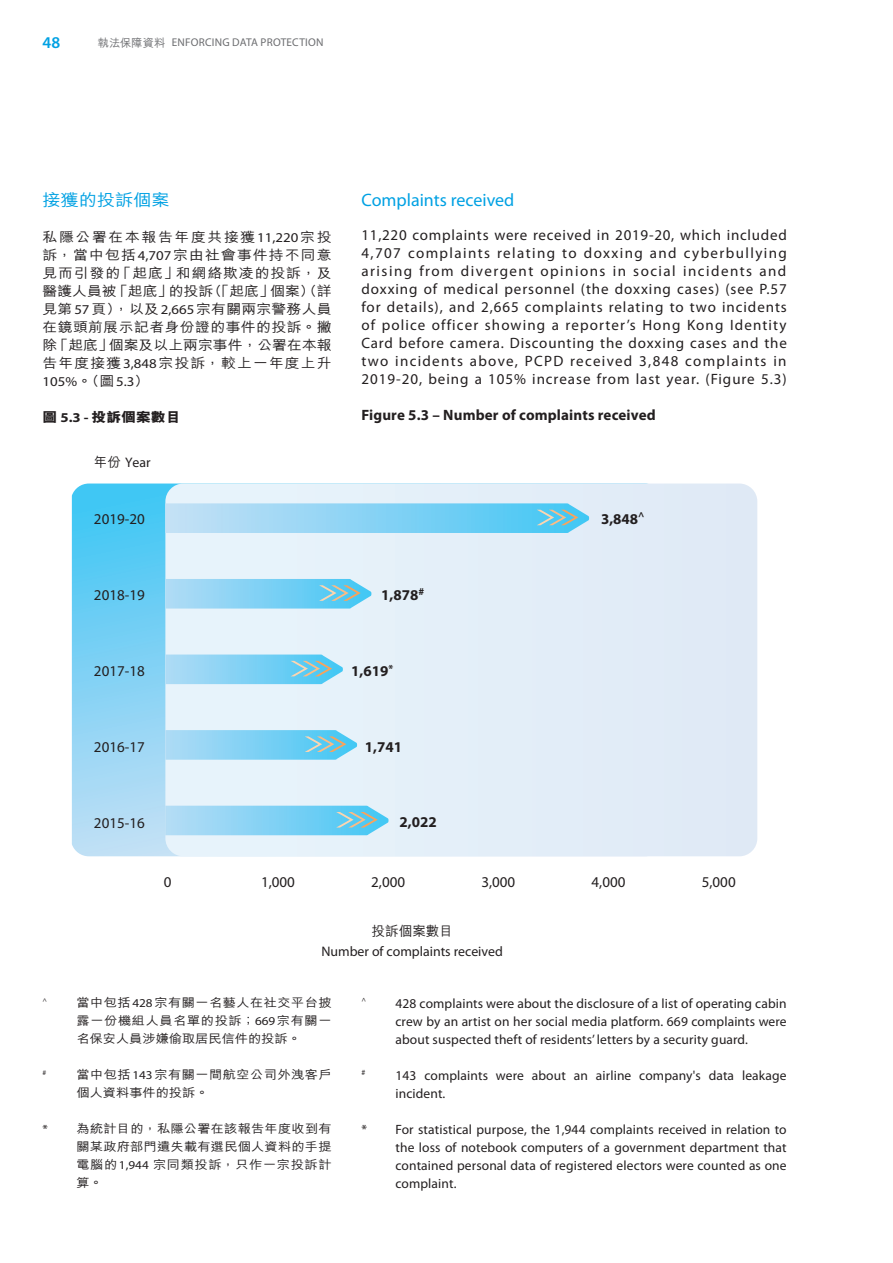
<style>
.page{position:relative;width:893px;height:1263px;background:#fff}
.page>*{position:absolute;margin:0;border:0;box-sizing:border-box;transform-origin:0 0}
.t1{font:18px "Myriad Pro";color:#00a1e3}
.t2{font:500 16.5px "M Hei HK";color:#00a1e3;scale:1.1 1}
.t3{font:600 16.5px "Myriad Pro";color:#00a1e3}
.t4{font:15px/18px "Myriad Pro";letter-spacing:.065em;color:#231f20;text-align:justify}
.t5{font:700 15px "Myriad Pro";letter-spacing:.01em;color:#231f20}
.t6{font:13.8px "Myriad Pro";color:#231f20}
.t7{font:13.5px/18px "Myriad Pro";letter-spacing:.01em;color:#231f20;text-align:justify}
.t8{font:500 13.5px/18px "M Hei HK";letter-spacing:.03em;color:#231f20;text-align:justify;scale:1.1 1}
.t9{font:13.5px "Myriad Pro";letter-spacing:.01em;color:#231f20;scale:1.1 1}
.t10{font:800 13.5px "M Hei HK";color:#231f20;scale:1.1 1}
.t11{font:500 13.5px "M Hei HK";letter-spacing:.03em;color:#231f20}
.t12{font:500 12px/18px "M Hei HK";letter-spacing:.035em;color:#231f20;text-align:justify;scale:1.1 1}
.t13{font:11.25px "Myriad Pro";letter-spacing:.02em;color:#6c6d70}
.t14{font:7.8px "Myriad Pro";color:#231f20}
.t15{font:7.05px "Myriad Pro";color:#231f20;scale:1.1 1}
.s1{font-family:"M Hei HK";font-weight:500}
.s2{font-family:"Myriad Pro";font-weight:400}
.s3{font-family:"Myriad Pro";font-weight:700}
.s4{font-family:"M Hei HK";font-weight:500;font-size:13.5px}
</style>
<div class="page">
<svg style="left:72px;top:483px;width:93px;height:373px;background:#80d2f4"></svg>
<div style="left:165px;top:483px;width:592px;height:373px;background:#e3eef8"></div>
<svg style="left:165px;top:806px;width:223px;height:29px;background:#88d2f1"></svg>
<svg style="left:165px;top:730px;width:192px;height:30px;background:#87d2f1"></svg>
<svg style="left:166px;top:654px;width:177px;height:30px;background:#89d2f1"></svg>
<svg style="left:166px;top:579px;width:205px;height:30px;background:#87d2f1"></svg>
<svg style="left:165px;top:503px;width:424px;height:30px;background:#8bd3f3"></svg>
<p class="t3" style="left:43px;top:32px;width:19px">48</p>
<p class="t13" style="left:98px;top:36px;width:227px"><span class="s1">執法保障資料</span> Enforcing Data Protection</p>
<p class="t2" style="left:43px;top:188px;width:117px">接獲的投訴個案</p>
<p class="t8" style="left:42px;top:227px;width:264px">私隱公署在本報告年度共接獲<span class="s2">11,220</span>宗投訴，當中包括<span class="s2">4,707</span>宗由社會事件持不同意見而引發的「起底」和網絡欺凌的投訴，及醫護人員被「起底」的投訴（「起底」個案）（詳見第<span class="s2">57</span>頁），以及<span class="s2">2,665</span>宗有關兩宗警務人員在鏡頭前展示記者身份證的事件的投訴。撇除「起底」個案及以上兩宗事件，公署在本報告年度接獲<span class="s2">3,848</span>宗投訴，較上一年度上升</p>
<p class="t9" style="left:43px;top:374px;width:99px">105%<span class="s1">。（圖</span>5.3<span class="s1">）</span></p>
<p class="t10" style="left:43px;top:411px;width:127px">圖 <span class="s3">5.3 -</span> 投訴個案數目</p>
<p class="t6" style="left:94px;top:454px;width:58px"><span class="s4">年份</span> Year</p>
<p class="t4" style="left:94px;top:509px;width:52px">2019-20</p>
<p class="t1" style="left:361px;top:189px;width:154px">Complaints received</p>
<p class="t4" style="left:361px;top:226px;width:427px">11,220 complaints were received in 2019-20, which included 4,707 complaints relating to doxxing and cyberbullying arising from divergent opinions in social incidents and doxxing of medical personnel (the doxxing cases) (see P.57 for details), and 2,665 complaints relating to two incidents of police officer showing a reporter’s Hong Kong Identity Card before camera. Discounting the doxxing cases and the two incidents above, PCPD received 3,848 complaints in 2019-20, being a 105% increase from last year. (Figure 5.3)</p>
<p class="t5" style="left:361px;top:405px;width:296px">Figure 5.3 – Number of complaints received</p>
<p class="t5" style="left:601px;top:509px;width:45px">3,848<sup>^</sup></p>
<p class="t4" style="left:94px;top:585px;width:52px">2018-19</p>
<p class="t4" style="left:94px;top:661px;width:52px">2017-18</p>
<p class="t5" style="left:381px;top:585px;width:44px">1,878<sup>#</sup></p>
<p class="t5" style="left:351px;top:661px;width:43px">1,619<sup>*</sup></p>
<p class="t4" style="left:94px;top:738px;width:52px">2016-17</p>
<p class="t4" style="left:94px;top:814px;width:52px">2015-16</p>
<p class="t5" style="left:365px;top:737px;width:39px">1,741</p>
<p class="t5" style="left:400px;top:812px;width:39px">2,022</p>
<p class="t4" style="left:164px;top:873px;width:9px">0</p>
<p class="t4" style="left:261px;top:873px;width:35px">1,000</p>
<p class="t4" style="left:371px;top:873px;width:35px">2,000</p>
<p class="t4" style="left:481px;top:873px;width:35px">3,000</p>
<p class="t4" style="left:592px;top:873px;width:35px">4,000</p>
<p class="t4" style="left:702px;top:873px;width:35px">5,000</p>
<p class="t11" style="left:371px;top:921px;width:83px">投訴個案數目</p>
<p class="t6" style="left:321px;top:942px;width:183px">Number of complaints received</p>
<p class="t15" style="left:43px;top:996px;width:6px">^</p>
<p class="t12" style="left:76px;top:993px;width:233px">當中包括<span class="s2">428</span>宗有關一名藝人在社交平台披露一份機組人員名單的投訴；<span class="s2">669</span>宗有關一名保安人員涉嫌偷取居民信件的投訴。</p>
<p class="t15" style="left:43px;top:1068px;width:5px">#</p>
<p class="t12" style="left:77px;top:1065px;width:233px">當中包括<span class="s2">143</span>宗有關一間航空公司外洩客戶個人資料事件的投訴。</p>
<p class="t12" style="left:76px;top:1119px;width:233px;text-indent:-34px"><span class="s2">*</span> 為統計目的，私隱公署在該報告年度收到有關某政府部門遺失載有選民個人資料的手提電腦的<span class="s2">1,944</span> 宗同類投訴，只作一宗投訴計算。</p>
<p class="t14" style="left:361px;top:996px;width:6px">^</p>
<p class="t7" style="left:395px;top:994px;width:393px">428 complaints were about the disclosure of a list of operating cabin crew by an artist on her social media platform. 669 complaints were about suspected theft of residents’ letters by a security guard.</p>
<p class="t14" style="left:361px;top:1068px;width:5px">#</p>
<p class="t7" style="left:395px;top:1066px;width:393px">143 complaints were about an airline company's data leakage incident.</p>
<p class="t7" style="left:395px;top:1120px;width:393px;text-indent:-34px">* For statistical purpose, the 1,944 complaints received in relation to the loss of notebook computers of a government department that contained personal data of registered electors were counted as one complaint.</p>
</div>
